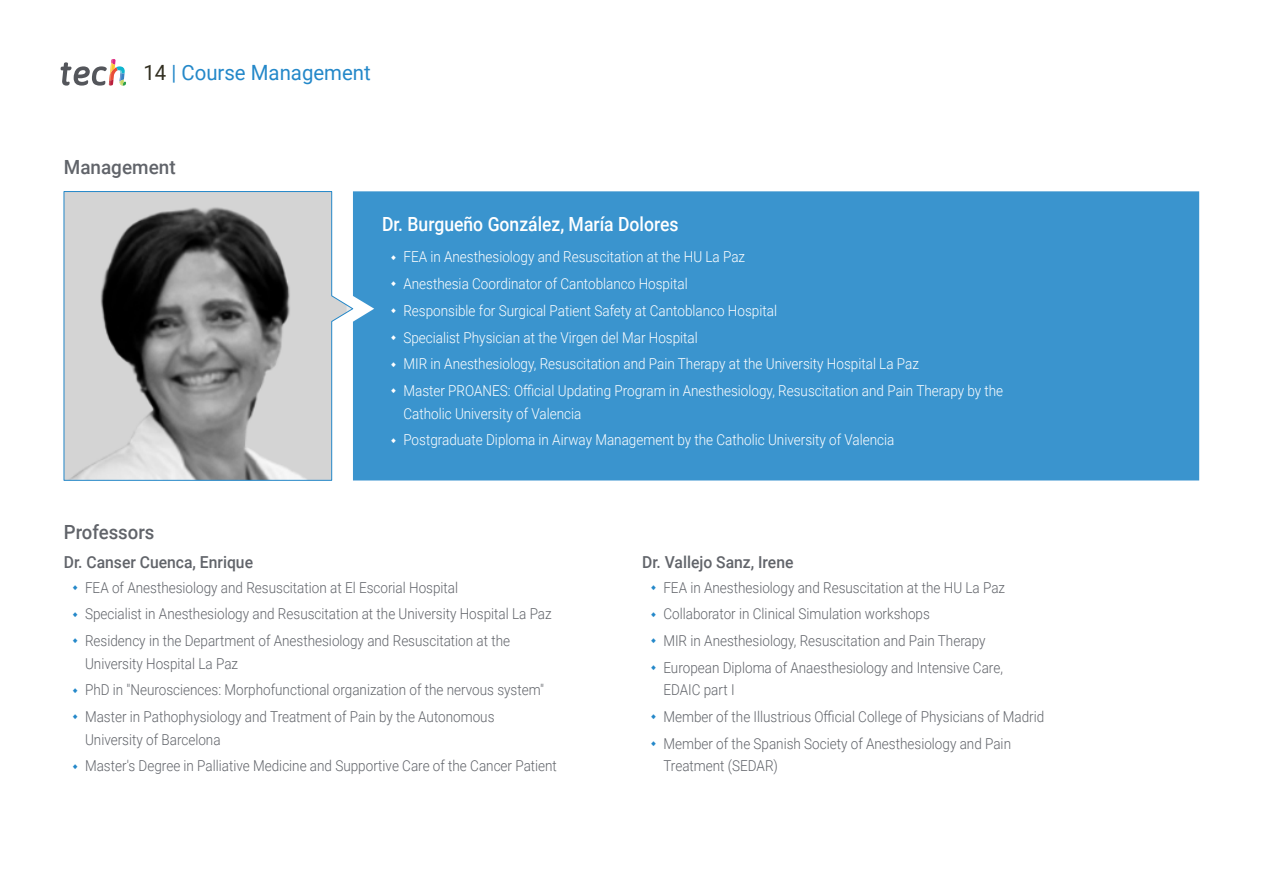
<style>
.page{position:relative;width:1263px;height:893px;background:#fff}
.page>*{position:absolute;margin:0;border:0;box-sizing:border-box;transform-origin:0 0}
.t1{font:21px "Roboto";color:#2488c9}
.t2{font:500 19.5px "Roboto";color:#fff;scale:.9 1}
.t3{font:500 19.5px "Roboto";color:#61646a}
.t4{font:500 19.5px "Roboto";color:#61646a;scale:.95 1}
.t5{font:500 16.5px "Roboto";color:#61646a;scale:.95 1}
.t6{font:300 15px/26.7px "Roboto";color:#61646a;scale:.9 1}
.t7{font:300 15px/26.7px "Roboto";color:#fff;scale:.9 1}
.s1{color:#312e20}
</style>
<div class="page">
<div style="left:353px;top:191px;width:846px;height:289px;background:#3a94ce"></div>
<svg style="left:61px;top:59px;width:65px;height:27px"></svg>
<svg style="left:64px;top:191px;width:289px;height:290px;background:#a2a3a4"></svg>
<svg style="left:392px;top:255px;width:4px;height:5px"></svg>
<svg style="left:392px;top:282px;width:4px;height:5px"></svg>
<svg style="left:392px;top:308px;width:4px;height:5px"></svg>
<svg style="left:392px;top:335px;width:4px;height:5px"></svg>
<svg style="left:392px;top:362px;width:4px;height:5px"></svg>
<svg style="left:392px;top:389px;width:4px;height:5px"></svg>
<svg style="left:392px;top:438px;width:4px;height:5px"></svg>
<h1 class="t1" style="left:144px;top:57px;width:229px"><span class="s1">14</span> | Course Management</h1>
<h2 class="t3" style="left:64px;top:154px;width:113px">Management</h2>
<h2 class="t2" style="left:382px;top:210px;width:331px">Dr. Burgueño González, María Dolores</h2>
<p class="t7" style="left:403px;top:243px;width:668px">FEA in Anesthesiology and Resuscitation at the HU La Paz<br>Anesthesia Coordinator of Cantoblanco Hospital<br>Responsible for Surgical Patient Safety at Cantoblanco Hospital<br>Specialist Physician at the Virgen del Mar Hospital<br>MIR in Anesthesiology, Resuscitation and Pain Therapy at the University Hospital La Paz<br>Master PROANES: Official Updating Program in Anesthesiology, Resuscitation and Pain Therapy by the</p>
<p class="t7" style="left:403px;top:399px;width:547px">Catholic University of Valencia<br>Postgraduate Diploma in Airway Management by the Catholic University of Valencia</p>
<h2 class="t4" style="left:64px;top:518px;width:97px">Professors</h2>
<p class="t5" style="left:64px;top:551px;width:201px">Dr. Canser Cuenca, Enrique</p>
<p class="t6" style="left:85px;top:573px;width:520px">FEA of Anesthesiology and Resuscitation at El Escorial Hospital<br>Specialist in Anesthesiology and Resuscitation at the University Hospital La Paz<br>Residency in the Department of Anesthesiology and Resuscitation at the</p>
<p class="t6" style="left:85px;top:649px;width:511px">University Hospital La Paz<br>PhD in "Neurosciences: Morphofunctional organization of the nervous system"<br>Master in Pathophysiology and Treatment of Pain by the Autonomous</p>
<p class="t6" style="left:85px;top:725px;width:526px">University of Barcelona<br>Master's Degree in Palliative Medicine and Supportive Care of the Cancer Patient</p>
<p class="t5" style="left:642px;top:551px;width:161px">Dr. Vallejo Sanz, Irene</p>
<p class="t6" style="left:663px;top:573px;width:381px">FEA in Anesthesiology and Resuscitation at the HU La Paz Collaborator in Clinical Simulation workshops<br>MIR in Anesthesiology, Resuscitation and Pain Therapy European Diploma of Anaesthesiology and Intensive Care,</p>
<p class="t6" style="left:663px;top:676px;width:425px">EDAIC part I<br>Member of the Illustrious Official College of Physicians of Madrid<br>Member of the Spanish Society of Anesthesiology and Pain</p>
<p class="t6" style="left:663px;top:752px;width:129px">Treatment (SEDAR)</p>
</div>
